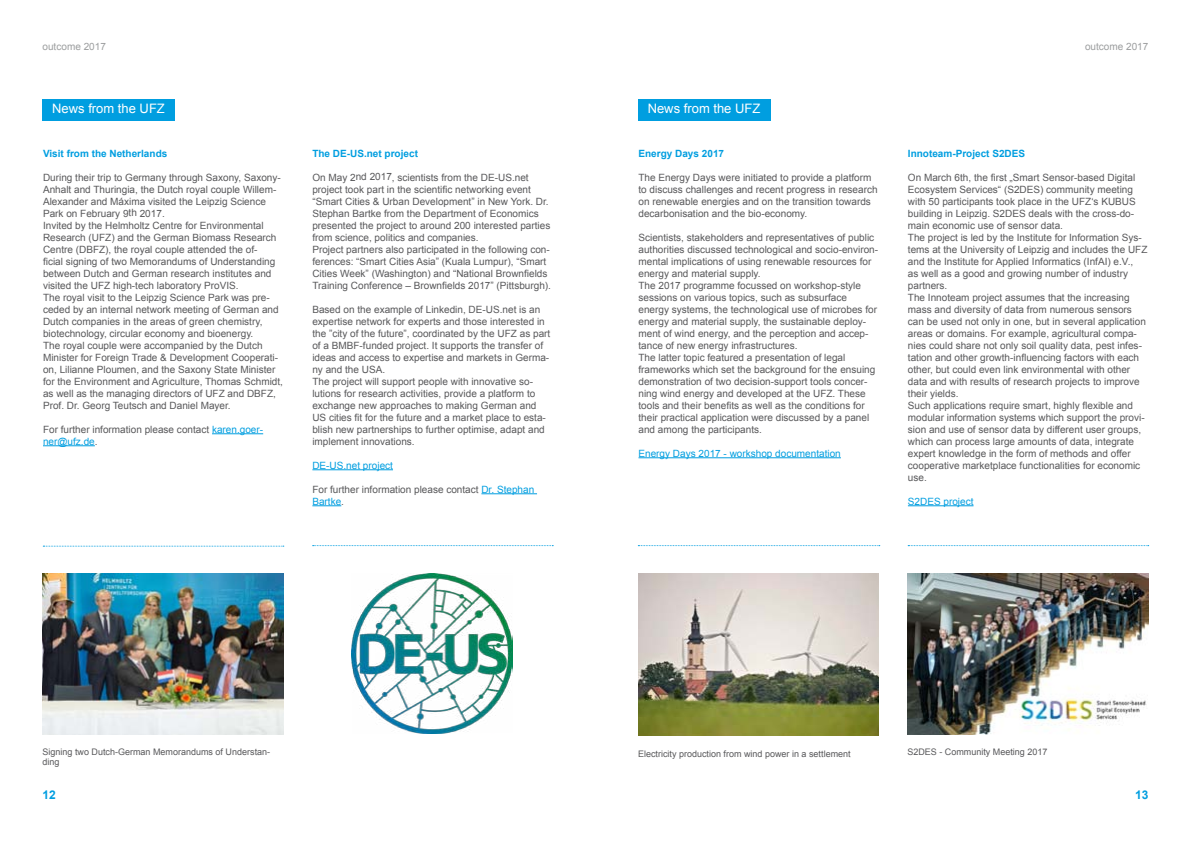
<style>
.page{position:relative;width:1191px;height:842px;background:#fff}
.page>*{position:absolute;margin:0;border:0;box-sizing:border-box;transform-origin:0 0}
.t1{font:13px "Arial";color:#fff}
.t2{font:700 12px "Arial";color:#009ee0}
.t3{font:10px/12px "Arial";color:#58585a}
.t4{font:700 10px "Arial";color:#009ee0}
.t5{font:10px "Arial";color:#009ee0}
.t6{font:10px "Arial";color:#9c9e9f}
.t7{font:9px/10.8px "Arial";color:#58585a}
.s1{color:#009ee0}
</style>
<div class="page">
<div style="left:43px;top:99px;width:132px;height:21px;background:#009ee0"></div>
<img style="left:43px;top:573px;width:240px;height:161px">
<hr style="left:312px;top:469px;width:81px;height:1px;background:#009ee0">
<hr style="left:481px;top:493px;width:56px;height:1px;background:#009ee0">
<svg style="left:312px;top:505px;width:29px;height:1px"></svg>
<img style="left:352px;top:574px;width:160px;height:160px">
<hr style="left:212px;top:433px;width:51px;height:1px;background:#009ee0">
<hr style="left:43px;top:445px;width:52px;height:1px;background:#009ee0">
<svg style="left:313px;top:545px;width:240px;height:1px"></svg>
<svg style="left:43px;top:546px;width:241px;height:1px"></svg>
<hr style="left:638px;top:457px;width:203px;height:1px;background:#009ee0">
<img style="left:638px;top:574px;width:240px;height:161px">
<hr style="left:908px;top:505px;width:65px;height:1px;background:#009ee0">
<img style="left:907px;top:573px;width:241px;height:161px">
<svg style="left:638px;top:545px;width:241px;height:1px"></svg>
<svg style="left:908px;top:545px;width:240px;height:1px"></svg>
<div style="left:638px;top:99px;width:132px;height:21px;background:#009ee0"></div>
<p class="t6" style="left:43px;top:40px;width:65px">outcome 2017</p>
<p class="t6" style="left:1085px;top:40px;width:65px">outcome 2017</p>
<h1 class="t1" style="left:52px;top:100px;width:114px">News from the UFZ</h1>
<p class="t4" style="left:43px;top:146px;width:126px">Visit from the Netherlands</p>
<p class="t3" style="left:43px;top:171px;width:241px">During their trip to Germany through Saxony, Saxony-Anhalt and Thuringia, the Dutch royal couple Willem-Alexander and Máxima visited the Leipzig Science Park on February 9th 2017.<br>Invited by the Helmholtz Centre for Environmental Research (UFZ) and the German Biomass Research Centre (DBFZ), the royal couple attended the of-<br>ficial signing of two Memorandums of Understanding between Dutch and German research institutes and visited the UFZ high-tech laboratory ProVIS.<br>The royal visit to the Leipzig Science Park was pre&shy;ceded by an internal network meeting of German and Dutch companies in the areas of green chemistry, biotechnology, circular economy and bioenergy.<br>The royal couple were accompanied by the Dutch Minister for Foreign Trade &amp; Development Cooperati&shy;on, Lilianne Ploumen, and the Saxony State Minister for the Environment and Agriculture, Thomas Schmidt, as well as the managing directors of UFZ and DBFZ, Prof. Dr. Georg Teutsch and Daniel Mayer.</p>
<p class="t3" style="left:43px;top:423px;width:222px">For further information please contact <span class="s1">karen.goer&shy;ner@ufz.de</span>.</p>
<p class="t4" style="left:312px;top:146px;width:107px">The DE-US.net project</p>
<p class="t3" style="left:312px;top:171px;width:240px">On May 2nd 2017, scientists from the DE-US.net project took part in the scientific networking event “Smart Cities &amp; Urban Development” in New York. Dr.<br>Stephan Bartke from the Department of Economics presented the project to around 200 interested parties from science, politics and companies.<br>Project partners also participated in the following con&shy;ferences: “Smart Cities Asia” (Kuala Lumpur), “Smart Cities Week” (Washington) and “National Brownfields Training Conference – Brownfields 2017” (Pittsburgh).</p>
<p class="t3" style="left:312px;top:303px;width:239px">Based on the example of Linkedin, DE-US.net is an expertise network for experts and those interested in the ”city of the future”, coordinated by the UFZ as part of a BMBF-funded project. It supports the transfer of ideas and access to expertise and markets in Germa&shy;ny and the USA.<br>The project will support people with innovative so&shy;lutions for research activities, provide a platform to exchange new approaches to making German and US cities fit for the future and a market place to esta&shy;blish new partnerships to further optimise, adapt and implement innovations.</p>
<p class="t5" style="left:312px;top:459px;width:82px">DE-US.net project</p>
<p class="t3" style="left:312px;top:483px;width:223px">For further information please contact <span class="s1">Dr. Stephan<br>Bartke</span>.</p>
<h1 class="t1" style="left:647px;top:100px;width:114px">News from the UFZ</h1>
<p class="t4" style="left:638px;top:146px;width:87px">Energy Days 2017</p>
<p class="t3" style="left:638px;top:171px;width:240px">The Energy Days were initiated to provide a platform to discuss challenges and recent progress in research on renewable energies and on the transition towards decarbonisation and the bio-economy.</p>
<p class="t3" style="left:638px;top:231px;width:241px">Scientists, stakeholders and representatives of public authorities discussed technological and socio-environ&shy;mental implications of using renewable resources for energy and material supply.<br>The 2017 programme focussed on workshop-style sessions on various topics, such as subsurface energy systems, the technological use of microbes for energy and material supply, the sustainable deploy&shy;ment of wind energy, and the perception and accep&shy;tance of new energy infrastructures.<br>The latter topic featured a presentation of legal frameworks which set the background for the ensuing demonstration of two decision-support tools concer&shy;ning wind energy and developed at the UFZ. These tools and their benefits as well as the conditions for their practical application were discussed by a panel and among the participants.</p>
<p class="t5" style="left:638px;top:447px;width:204px">Energy Days 2017 - workshop documentation</p>
<p class="t4" style="left:908px;top:146px;width:119px">Innoteam-Project S2DES</p>
<p class="t3" style="left:908px;top:171px;width:241px">On March 6th, the first „Smart Sensor-based Digital Ecosystem Services“ (S2DES) community meeting with 50 participants took place in the UFZ‘s KUBUS building in Leipzig. S2DES deals with the cross-do&shy;main economic use of sensor data.<br>The project is led by the Institute for Information Sys&shy;tems at the University of Leipzig and includes the UFZ and the Institute for Applied Informatics (InfAI) e.V.,<br>as well as a good and growing number of industry partners.<br>The Innoteam project assumes that the increasing mass and diversity of data from numerous sensors can be used not only in one, but in several application areas or domains. For example, agricultural compa&shy;nies could share not only soil quality data, pest infes&shy;tation and other growth-influencing factors with each other, but could even link environmental with other data and with results of research projects to improve their yields.<br>Such applications require smart, highly flexible and modular information systems which support the provi&shy;sion and use of sensor data by different user groups, which can process large amounts of data, integrate expert knowledge in the form of methods and offer cooperative marketplace functionalities for economic use.</p>
<p class="t5" style="left:908px;top:495px;width:67px">S2DES project</p>
<p class="t7" style="left:43px;top:746px;width:229px">Signing two Dutch-German Memorandums of Understan&shy;ding</p>
<p class="t7" style="left:638px;top:748px;width:214px">Electricity production from wind power in a settlement</p>
<p class="t7" style="left:907px;top:746px;width:142px">S2DES - Community Meeting 2017</p>
<p class="t2" style="left:43px;top:787px;width:15px">12</p>
<p class="t2" style="left:1135px;top:787px;width:15px">13</p>
</div>
